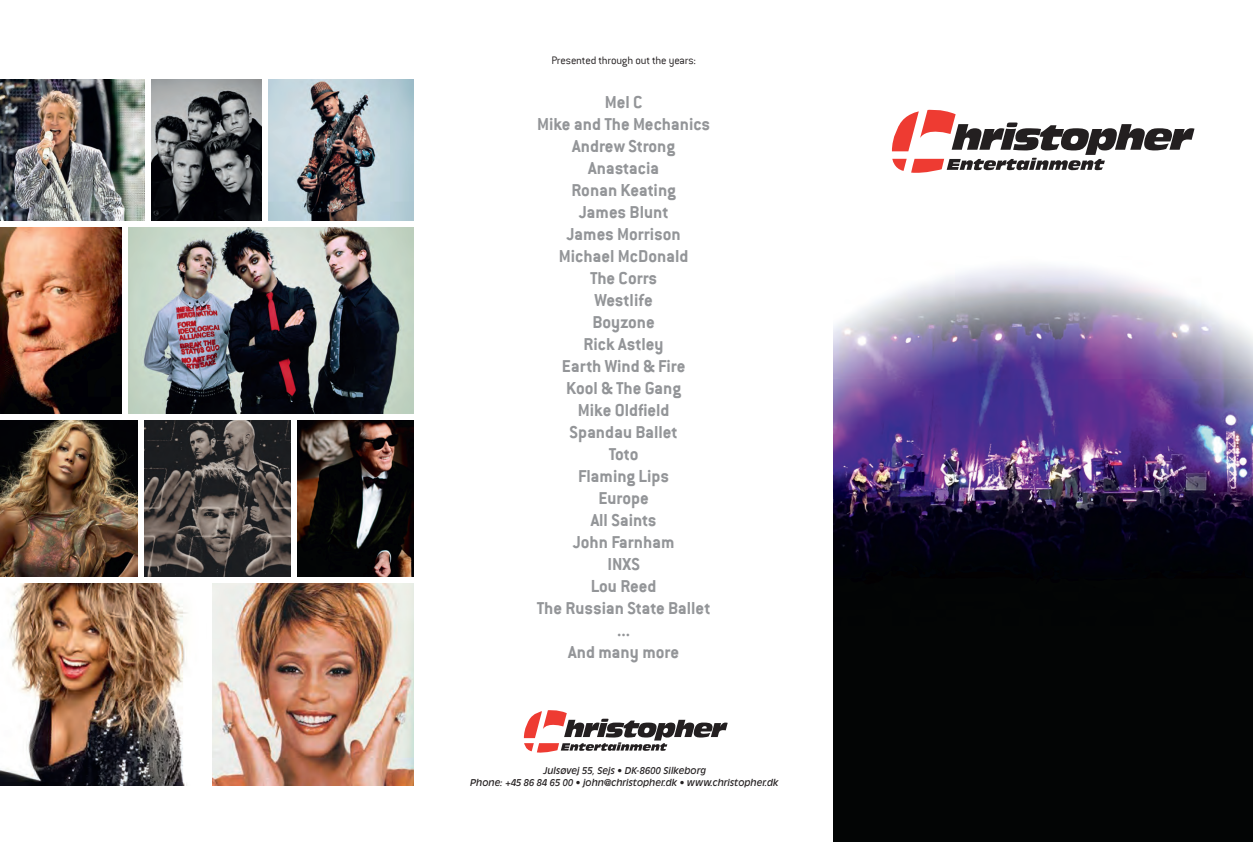
<style>
.page{position:relative;width:1253px;height:842px;background:#fff}
.page>*{position:absolute;margin:0;border:0;box-sizing:border-box;transform-origin:0 0}
.t1{font:700 19px/22px "Conduit ITC";color:#939598;text-align:center}
.t2{font:300 12px "Conduit ITC";letter-spacing:-.015em;color:#231f20}
.t3{font:italic 9.3px/12.2px "Antique Olive Std";color:#231f20;text-align:center}
</style>
<div class="page">
<img style="left:833px;top:267px;width:420px;height:575px">
<svg style="left:892px;top:110px;width:302px;height:63px"></svg>
<svg style="left:524px;top:710px;width:204px;height:42px"></svg>
<img style="left:0;top:227px;width:122px;height:186px">
<img style="left:0;top:420px;width:137px;height:156px">
<img style="left:268px;top:79px;width:146px;height:141px">
<img style="left:152px;top:79px;width:109px;height:141px">
<img style="left:213px;top:583px;width:201px;height:202px">
<img style="left:144px;top:420px;width:146px;height:156px">
<img style="left:129px;top:227px;width:285px;height:186px">
<img style="left:297px;top:420px;width:117px;height:156px">
<img style="left:0;top:79px;width:145px;height:141px">
<img style="left:0;top:583px;width:188px;height:202px">
<p class="t2" style="left:551px;top:54px;width:146px">Presented through out the years:</p>
<p class="t1" style="left:537px;top:91px;width:175px">Mel C<br>Mike and The Mechanics<br>Andrew Strong<br>Anastacia<br>Ronan Keating<br>James Blunt<br>James Morrison<br>Michael McDonald<br>The Corrs<br>Westlife<br>Boyzone<br>Rick Astley<br>Earth Wind &amp; Fire<br>Kool &amp; The Gang<br>Mike Oldfield<br>Spandau Ballet<br>Toto<br>Flaming Lips<br>Europe<br>All Saints<br>John Farnham<br>INXS<br>Lou Reed<br>The Russian State Ballet ...<br>And many more</p>
<p class="t3" style="left:470px;top:764px;width:310px">Julsøvej 55, Sejs • DK-8600 Silkeborg<br>Phone: +45 86 84 65 00 • john@christopher.dk • www.christopher.dk</p>
</div>
